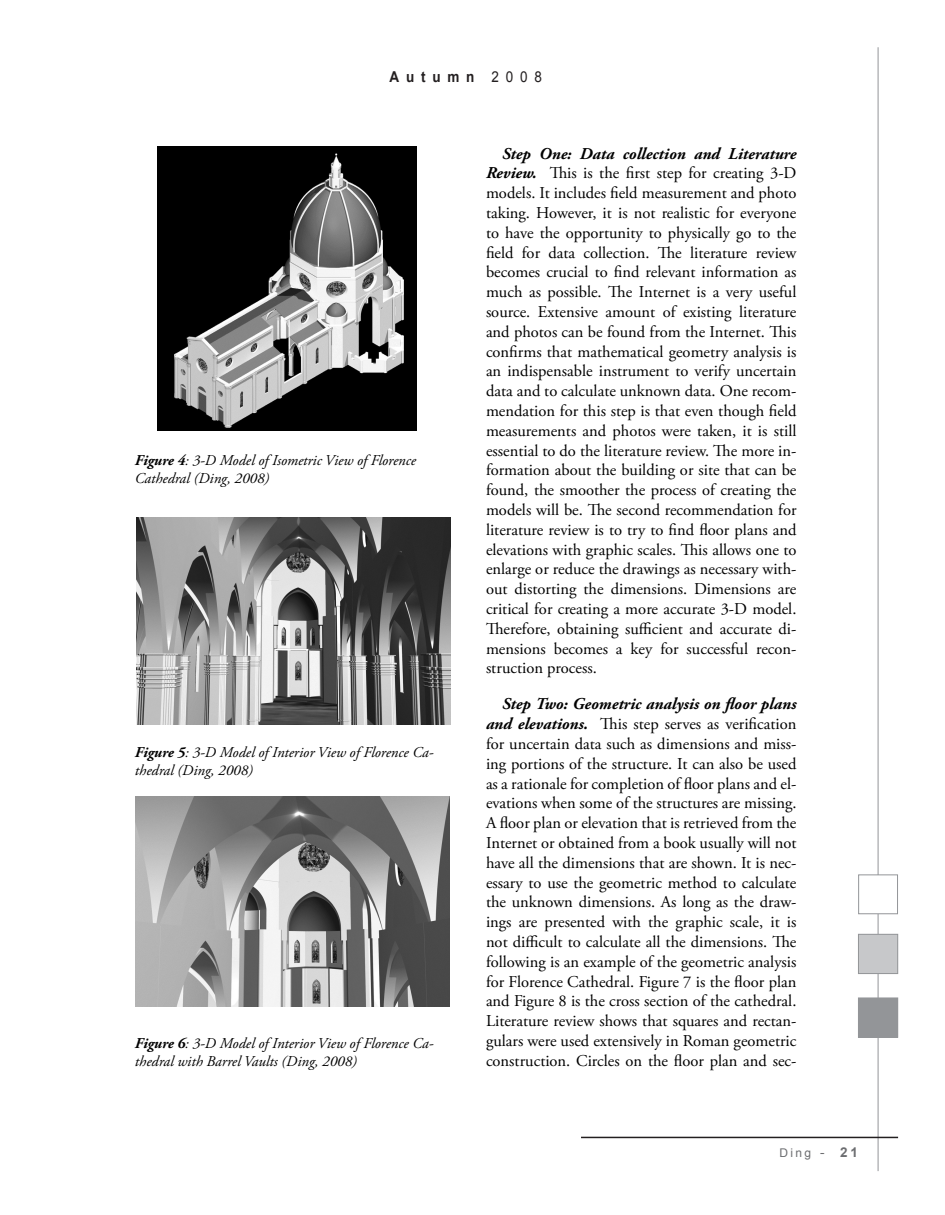
<style>
.page{position:relative;width:945px;height:1215px;background:#fff}
.page>*{position:absolute;margin:0;border:0;box-sizing:border-box;transform-origin:0 0}
.t1{font:16.5px/19.8px "Adobe Garamond Pro";color:#000;text-align:justify}
.t2{font:italic 15px/18px "Adobe Garamond Pro";color:#000}
.t3{font:700 15px "Arial";letter-spacing:.5em;color:#231f20;scale:.9 1}
.t4{font:12px "Arial";color:#6c6d70}
.s1{font-weight:400}
.s2{font-weight:700}
.s3{font-weight:700;font-style:italic}
.s4{font-size:13.5px}
.s5{font-weight:700;font-size:13.5px}
</style>
<div class="page">
<hr style="left:878px;top:47px;width:1px;height:1124px;background:#939598">
<div style="left:858px;top:998px;width:40px;height:39px;background:#939598"></div>
<div style="left:858px;top:998px;width:40px;height:40px;border:1px solid #939598"></div>
<div style="left:858px;top:934px;width:40px;height:40px;background:#c7c8ca"></div>
<div style="left:858px;top:934px;width:40px;height:40px;border:1px solid #939598"></div>
<div style="left:859px;top:875px;width:39px;height:39px;background:#fff"></div>
<div style="left:858px;top:874px;width:40px;height:40px;border:1px solid #939598"></div>
<hr style="left:581px;top:1137px;width:317px;height:1px;background:#231f20">
<img style="left:136px;top:517px;width:314px;height:207px">
<img style="left:135px;top:796px;width:315px;height:210px">
<img style="left:157px;top:147px;width:260px;height:283px">
<p class="t3" style="left:390px;top:69px;width:171px">Autumn <span class="s1">2008</span></p>
<p class="t2" style="left:135px;top:453px;width:283px"><span class="s2">Figure 4</span>: 3-D Model of Isometric View of Florence<br>Cathedral (Ding, 2008)</p>
<p class="t2" style="left:135px;top:744px;width:300px"><span class="s2">Figure 5</span>: 3-D Model of Interior View of Florence Ca&shy;thedral (Ding, 2008)</p>
<p class="t2" style="left:135px;top:1036px;width:300px"><span class="s2">Figure 6</span>: 3-D Model of Interior View of Florence Ca&shy;thedral with Barrel Vaults (Ding, 2008)</p>
<p class="t1" style="left:486px;top:145px;width:312px;text-indent:16px"><span class="s3">Step One: Data collection and Literature Review.</span> This is the first step for creating 3-D models. It includes field measurement and photo taking. However, it is not realistic for everyone to have the opportunity to physically go to the field for data collection. The literature review becomes crucial to find relevant information as much as possible. The Internet is a very useful source. Extensive amount of existing literature and photos can be found from the Internet. This confirms that mathematical geometry analysis is an indispensable instrument to verify uncertain data and to calculate unknown data. One recom&shy;mendation for this step is that even though field measurements and photos were taken, it is still essential to do the literature review. The more in&shy;formation about the building or site that can be found, the smoother the process of creating the models will be. The second recommendation for literature review is to try to find floor plans and elevations with graphic scales. This allows one to enlarge or reduce the drawings as necessary with&shy;out distorting the dimensions. Dimensions are critical for creating a more accurate 3-D model.<br>Therefore, obtaining sufficient and accurate di&shy;mensions becomes a key for successful recon&shy;struction process.</p>
<p class="t1" style="left:486px;top:696px;width:312px;text-indent:16px"><span class="s3">Step Two: Geometric analysis on floor plans and elevations.</span> This step serves as verification for uncertain data such as dimensions and miss&shy;ing portions of the structure. It can also be used as a rationale for completion of floor plans and el&shy;evations when some of the structures are missing.<br>A floor plan or elevation that is retrieved from the Internet or obtained from a book usually will not have all the dimensions that are shown. It is nec&shy;essary to use the geometric method to calculate the unknown dimensions. As long as the draw&shy;ings are presented with the graphic scale, it is not difficult to calculate all the dimensions. The following is an example of the geometric analysis for Florence Cathedral. Figure 7 is the floor plan and Figure 8 is the cross section of the cathedral.<br>Literature review shows that squares and rectan&shy;gulars were used extensively in Roman geometric construction. Circles on the floor plan and sec-</p>
<p class="t4" style="left:779px;top:1146px;width:80px">Ding <span class="s4">-</span> <span class="s5">21</span></p>
</div>
